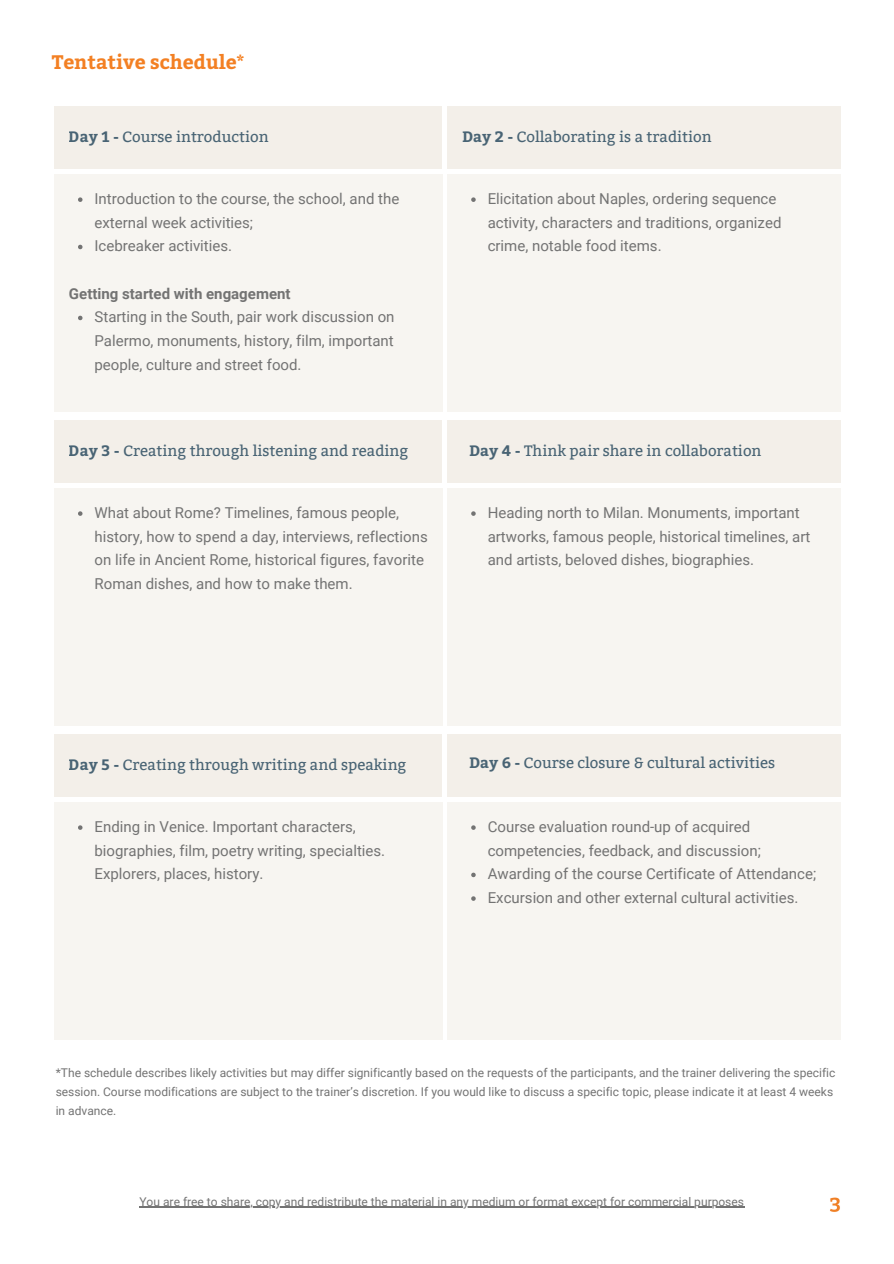
<style>
.page{position:relative;width:894px;height:1264px;background:#fff}
.page>*{position:absolute;margin:0;border:0;box-sizing:border-box;transform-origin:0 0}
.t1{font:700 19.5px "Bitter";color:#f38023}
.t2{font:15px/23.7px "Roboto";color:#737373}
.t3{font:15px "Bitter";color:#1e4157}
.t4{font:700 15px "Roboto";color:#737373}
.t5{font:12px "Roboto";color:#737373}
.s1{font-weight:700}
</style>
<div class="page">
<img style="left:54px;top:106px;width:787px;height:1106px">
<div style="left:54px;top:106px;width:388px;height:62px;background:#f3efe9"></div>
<div style="left:54px;top:420px;width:388px;height:62px;background:#f3efe9"></div>
<div style="left:54px;top:733px;width:388px;height:63px;background:#f3efe9"></div>
<div style="left:447px;top:106px;width:393px;height:62px;background:#f3efe9"></div>
<div style="left:447px;top:420px;width:393px;height:62px;background:#f3efe9"></div>
<div style="left:447px;top:733px;width:393px;height:63px;background:#f3efe9"></div>
<div style="left:54px;top:174px;width:388px;height:238px;background:#f7f5f1"></div>
<div style="left:54px;top:488px;width:388px;height:237px;background:#f7f5f1"></div>
<div style="left:54px;top:802px;width:388px;height:237px;background:#f7f5f1"></div>
<div style="left:447px;top:174px;width:393px;height:238px;background:#f7f5f1"></div>
<div style="left:447px;top:488px;width:393px;height:237px;background:#f7f5f1"></div>
<div style="left:447px;top:802px;width:393px;height:237px;background:#f7f5f1"></div>
<svg style="left:78px;top:197px;width:4px;height:5px"></svg>
<svg style="left:78px;top:245px;width:4px;height:4px"></svg>
<svg style="left:78px;top:316px;width:4px;height:4px"></svg>
<svg style="left:78px;top:511px;width:4px;height:5px"></svg>
<svg style="left:78px;top:825px;width:4px;height:4px"></svg>
<svg style="left:471px;top:197px;width:4px;height:5px"></svg>
<svg style="left:471px;top:511px;width:4px;height:5px"></svg>
<svg style="left:471px;top:825px;width:4px;height:4px"></svg>
<svg style="left:471px;top:872px;width:4px;height:5px"></svg>
<svg style="left:471px;top:896px;width:4px;height:4px"></svg>
<hr style="left:139px;top:1206px;width:605px;height:1px;background:#737373">
<p class="t1" style="left:52px;top:48px;width:194px">Tentative schedule*</p>
<p class="t3" style="left:69px;top:128px;width:201px"><span class="s1">Day 1 -</span> Course introduction</p>
<p class="t2" style="left:94px;top:187px;width:306px">Introduction to the course, the school, and the external week activities;</p>
<p class="t2" style="left:94px;top:234px;width:139px">Icebreaker activities.</p>
<p class="t4" style="left:69px;top:285px;width:223px">Getting started with engagement</p>
<p class="t2" style="left:94px;top:305px;width:301px;text-align:justify">Starting in the South, pair work discussion on Palermo, monuments, history, film, important people, culture and street food.</p>
<p class="t3" style="left:69px;top:441px;width:341px"><span class="s1">Day 3 -</span> Creating through listening and reading</p>
<p class="t2" style="left:94px;top:501px;width:334px">What about Rome? Timelines, famous people, history, how to spend a day, interviews, reflections on life in Ancient Rome, historical figures, favorite Roman dishes, and how to make them.</p>
<p class="t3" style="left:462px;top:128px;width:251px"><span class="s1">Day 2 -</span> Collaborating is a tradition</p>
<p class="t2" style="left:487px;top:187px;width:295px">Elicitation about Naples, ordering sequence activity, characters and traditions, organized crime, notable food items.</p>
<p class="t3" style="left:469px;top:441px;width:294px"><span class="s1">Day 4 -</span> Think pair share in collaboration</p>
<p class="t2" style="left:487px;top:501px;width:324px">Heading north to Milan. Monuments, important artworks, famous people, historical timelines, art and artists, beloved dishes, biographies.</p>
<p class="t3" style="left:69px;top:755px;width:339px"><span class="s1">Day 5 -</span> Creating through writing and speaking</p>
<p class="t2" style="left:94px;top:815px;width:292px">Ending in Venice. Important characters, biographies, film, poetry writing, specialties.<br>Explorers, places, history.</p>
<p class="t3" style="left:469px;top:753px;width:307px"><span class="s1">Day 6 -</span> Course closure &amp; cultural activities</p>
<p class="t2" style="left:487px;top:815px;width:274px">Course evaluation round-up of acquired competencies, feedback, and discussion;</p>
<p class="t2" style="left:487px;top:862px;width:330px">Awarding of the course Certificate of Attendance;</p>
<p class="t2" style="left:487px;top:886px;width:312px">Excursion and other external cultural activities.</p>
<p class="t5" style="left:56px;top:1066px;width:781px">*The schedule describes likely activities but may differ significantly based on the requests of the participants, and the trainer delivering the specific</p>
<p class="t5" style="left:56px;top:1085px;width:778px">session. Course modifications are subject to the trainer’s discretion. If you would like to discuss a specific topic, please indicate it at least 4 weeks</p>
<p class="t5" style="left:56px;top:1104px;width:62px">in advance.</p>
<p class="t5" style="left:139px;top:1194px;width:606px">You are free to share, copy and redistribute the material in any medium or format except for commercial purposes</p>
</div>
